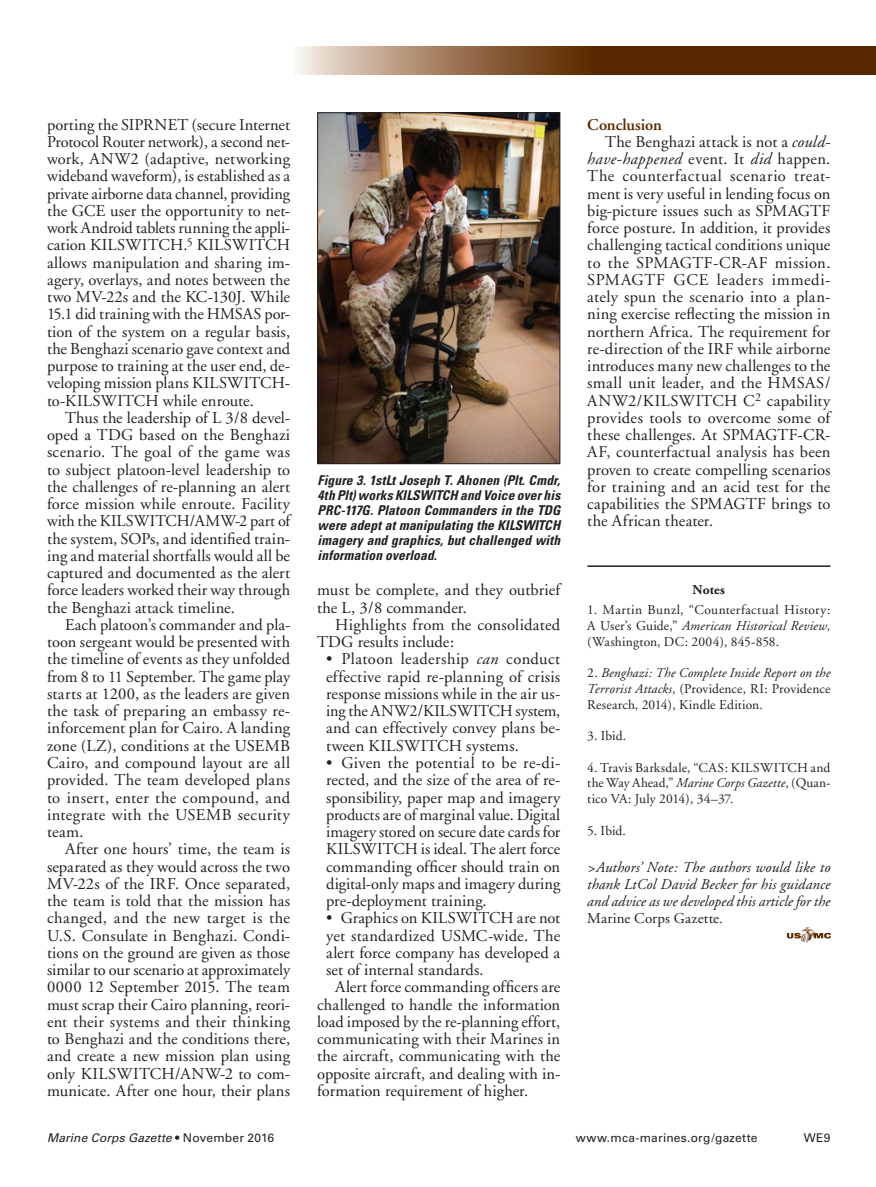
<style>
.page{position:relative;width:876px;height:1187px;background:#fff}
.page>*{position:absolute;margin:0;border:0;box-sizing:border-box;transform-origin:0 0}
.Body_Text{font:16.5px/17.2px "Adobe Garamond";letter-spacing:.01em;color:#231f20;text-align:justify}
.List{font:16.5px/17.2px "Adobe Garamond";letter-spacing:.005em;color:#231f20;text-align:justify}
.I_I_Subhead{font:600 16.5px "Adobe Garamond";letter-spacing:-.005em;color:#592800}
.EdAuthNote{font:italic 15px/17.2px "Adobe Garamond";letter-spacing:.005em;color:#231f20;text-align:justify}
.Footnotes{font:13.5px/15.8px "Adobe Garamond";letter-spacing:.015em;color:#231f20;text-align:justify}
.t1{font:italic 700 condensed 13.5px/15px "Univers";letter-spacing:.01em;color:#231f20;text-align:justify}
.Note{font:700 13.5px "Adobe Garamond";letter-spacing:.005em;color:#231f20}
.t2{font:italic 12px "Univers";letter-spacing:.015em;color:#231f20}
.t3{font:12px "Univers";letter-spacing:.02em;color:#231f20}
.s1{font-style:italic}
.s2{font-style:normal}
</style>
<div class="page">
<svg style="left:297px;top:46px;width:579px;height:28px;background:#7f5533"></svg>
<hr style="left:587px;top:565px;width:243px;height:2px;background:#231f20">
<img style="left:319px;top:114px;width:239px;height:348px">
<div style="left:317px;top:112px;width:243px;height:352px;border:1px solid #231f20"></div>
<img style="left:787px;top:927px;width:43px;height:15px">
<p class="Body_Text" style="left:47px;top:116px;width:245px">porting the SIPRNET (secure Internet Protocol Router network), a second net&shy;work, ANW2 (adaptive, networking wideband waveform), is established as a private airborne data channel, providing the GCE user the opportunity to net&shy;work Android tablets running the appli&shy;cation KILSWITCH.<sup>5</sup> KILSWITCH allows manipulation and sharing im&shy;agery, overlays, and notes between the two MV-22s and the KC-130J. While 15.1 did training with the HMSAS por&shy;tion of the system on a regular basis, the Benghazi scenario gave context and purpose to training at the user end, de&shy;veloping mission plans KILSWITCH&shy;to-KILSWITCH while enroute.</p>
<p class="Body_Text" style="left:47px;top:409px;width:245px;text-indent:18px">Thus the leadership of L 3/8 devel&shy;oped a TDG based on the Benghazi scenario. The goal of the game was to subject platoon-level leadership to the challenges of re-planning an alert force mission while enroute. Facility with the KILSWITCH/AMW-2 part of the system, SOPs, and identified train&shy;ing and material shortfalls would all be captured and documented as the alert force leaders worked their way through the Benghazi attack timeline.</p>
<p class="Body_Text" style="left:47px;top:616px;width:245px;text-indent:18px">Each platoon’s commander and pla&shy;toon sergeant would be presented with the timeline of events as they unfolded from 8 to 11 September. The game play starts at 1200, as the leaders are given the task of preparing an embassy re&shy;inforcement plan for Cairo. A landing zone (LZ), conditions at the USEMB Cairo, and compound layout are all provided. The team developed plans to insert, enter the compound, and integrate with the USEMB security team.</p>
<p class="Body_Text" style="left:47px;top:841px;width:245px;text-indent:18px">After one hours’ time, the team is separated as they would across the two MV-22s of the IRF. Once separated, the team is told that the mission has changed, and the new target is the U.S. Consulate in Benghazi. Condi&shy;tions on the ground are given as those similar to our scenario at approximately 0000 12 September 2015. The team must scrap their Cairo planning, reori&shy;ent their systems and their thinking to Benghazi and the conditions there, and create a new mission plan using only KILSWITCH/ANW-2 to com&shy;municate. After one hour, their plans</p>
<p class="t1" style="left:317px;top:472px;width:244px">Figure 3. 1stLt Joseph T. Ahonen (Plt. Cmdr, 4th Plt) works KILSWITCH and Voice over his PRC-117G. Platoon Commanders in the TDG were adept at manipulating the KILSWITCH imagery and graphics, but challenged with information overload.</p>
<p class="Body_Text" style="left:317px;top:582px;width:245px">must be complete, and they outbrief the L, 3/8 commander.</p>
<p class="Body_Text" style="left:317px;top:616px;width:244px;text-indent:18px">Highlights from the consolidated<br>TDG results include:</p>
<p class="List" style="left:326px;top:651px;width:236px">• Platoon leadership <span class="s1">can</span> conduct effective rapid re-planning of crisis response missions while in the air us&shy;ing the ANW2/KILSWITCH system, and can effectively convey plans be&shy;tween KILSWITCH systems.</p>
<p class="List" style="left:326px;top:754px;width:236px">• Given the potential to be re-di&shy;rected, and the size of the area of re&shy;sponsibility, paper map and imagery products are of marginal value. Digital imagery stored on secure date cards for KILSWITCH is ideal. The alert force commanding officer should train on digital-only maps and imagery during pre-deployment training.</p>
<p class="List" style="left:326px;top:910px;width:236px">• Graphics on KILSWITCH are not yet standardized USMC-wide. The alert force company has developed a set of internal standards.</p>
<p class="Body_Text" style="left:317px;top:979px;width:245px;text-indent:18px">Alert force commanding officers are challenged to handle the information load imposed by the re-planning effort, communicating with their Marines in the aircraft, communicating with the opposite aircraft, and dealing with in&shy;formation requirement of higher.</p>
<p class="I_I_Subhead" style="left:587px;top:115px;width:76px">Conclusion</p>
<p class="Body_Text" style="left:587px;top:133px;width:245px;text-indent:18px">The Benghazi attack is not a <span class="s1">could&shy;have-happened</span> event. It <span class="s1">did</span> happen.<br>The counterfactual scenario treat&shy;ment is very useful in lending focus on big-picture issues such as SPMAGTF force posture. In addition, it provides challenging tactical conditions unique to the SPMAGTF-CR-AF mission.<br>SPMAGTF GCE leaders immedi&shy;ately spun the scenario into a plan&shy;ning exercise reflecting the mission in northern Africa. The requirement for re-direction of the IRF while airborne introduces many new challenges to the small unit leader, and the HMSAS/ ANW2/KILSWITCH C<sup>2</sup> capability provides tools to overcome some of these challenges. At SPMAGTF-CR-AF, counterfactual analysis has been proven to create compelling scenarios for training and an acid test for the capabilities the SPMAGTF brings to the African theater.</p>
<p class="Note" style="left:692px;top:582px;width:34px">Notes</p>
<p class="Footnotes" style="left:587px;top:602px;width:245px">1. Martin Bunzl, “Counterfactual History:<br>A User’s Guide,” <span class="s1">American Historical Review, </span>(Washington, DC: 2004), 845-858.</p>
<p class="Footnotes" style="left:587px;top:665px;width:244px">2. <span class="s1">Benghazi: The Complete Inside Report on the Terrorist Attacks</span>, (Providence, RI: Providence Research, 2014), Kindle Edition.</p>
<p class="Footnotes" style="left:587px;top:728px;width:40px">3. Ibid.</p>
<p class="Footnotes" style="left:587px;top:760px;width:245px">4. Travis Barksdale, “CAS: KILSWITCH and the Way Ahead,” <span class="s1">Marine Corps Gazette</span>, (Quan&shy;tico VA: July 2014), 34–37.</p>
<p class="Footnotes" style="left:587px;top:823px;width:40px">5. Ibid.</p>
<p class="EdAuthNote" style="left:587px;top:858px;width:245px">&gt;Authors’ Note: The authors would like to thank LtCol David Becker for his guidance and advice as we developed this article for the <span class="s2">Marine Corps Gazette</span>.</p>
<p class="t2" style="left:47px;top:1130px;width:228px">Marine Corps Gazette <span class="s2">• November 2016</span></p>
<p class="t3" style="left:575px;top:1130px;width:183px">www.mca-marines.org/gazette</p>
<p class="t3" style="left:803px;top:1130px;width:28px">WE9</p>
</div>
